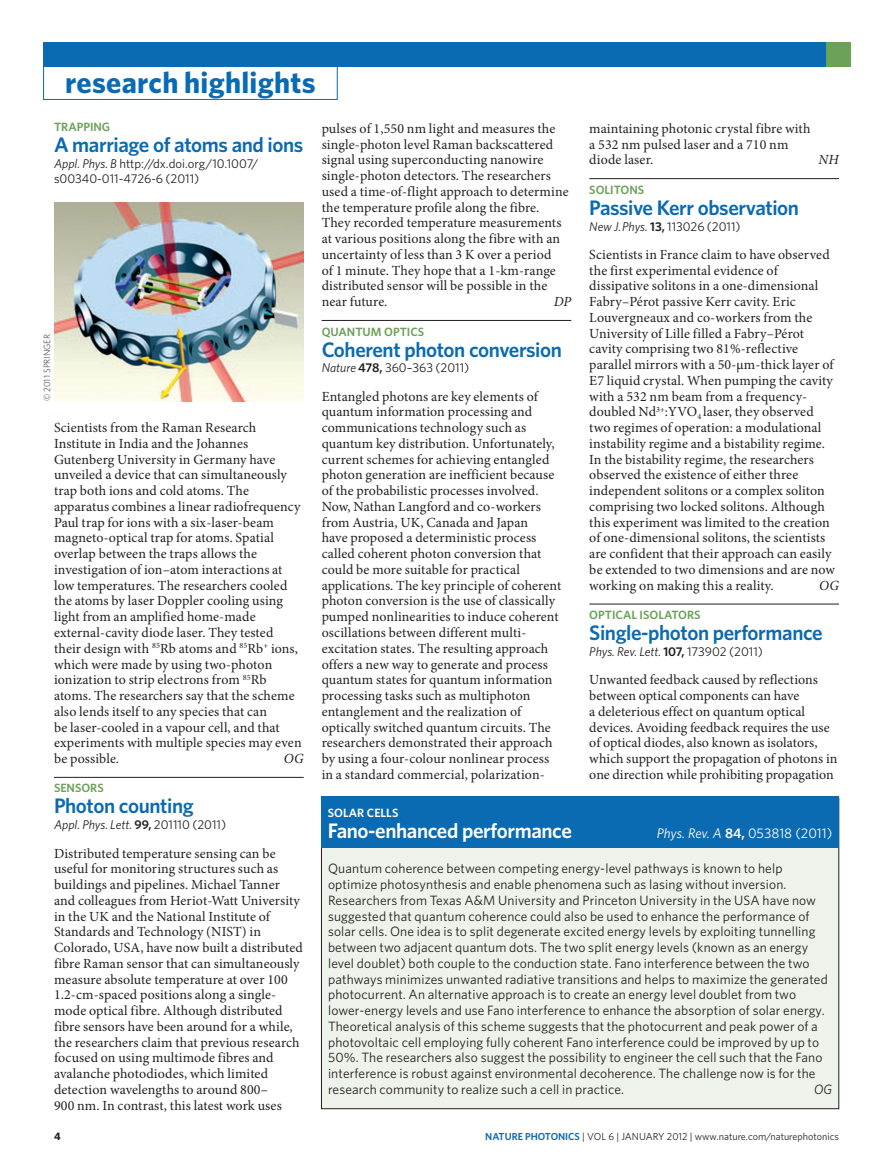
<style>
.page{position:relative;width:893px;height:1174px;background:#fff}
.page>*{position:absolute;margin:0;border:0;box-sizing:border-box;transform-origin:0 0}
.t1{font:700 30px "Whitney";letter-spacing:.01em;color:#0a6ab2}
.t2{font:600 21px "Whitney";letter-spacing:-.035em;color:#0a6ab2}
.t3{font:600 21px "Whitney";color:#fff}
.t4{font:13.95px/15.8px "Minion Pro";letter-spacing:.005em;color:#231f20}
.t5{font:13.95px "Whitney";color:#fff}
.t6{font:italic 13.95px "Minion Pro";letter-spacing:.02em;color:#231f20}
.t7{font:13.5px/15.8px "Whitney";letter-spacing:.01em;color:#231f20}
.t8{font:italic 13.5px "Whitney";color:#231f20}
.t9{font:12.75px/15.8px "Whitney";color:#231f20}
.t10{font:italic 12.75px "Whitney";color:#231f20}
.t11{font:600 12px "Whitney";color:#6ca15a}
.t12{font:600 12px "Whitney";color:#fff}
.t13{font:700 10.8px "Whitney";color:#231f20}
.t14{font:10.2px "Whitney";color:#231f20}
.t15{font:300 9px "Whitney";color:#231f20}
.s1{font-style:italic}
.s2{font-weight:600}
.s3{font-weight:600;font-style:normal}
.s4{font-style:normal}
.s5{font-weight:600;color:#0a6ab2}
</style>
<div class="page">
<div style="left:43px;top:66px;width:295px;height:34px;border:1px solid #0a6ab2"></div>
<div style="left:43px;top:43px;width:806px;height:24px;background:#0a6ab2"></div>
<div style="left:826px;top:43px;width:24px;height:24px;background:#6ca15a"></div>
<hr style="left:54px;top:777px;width:250px;height:1px;background:#231f20">
<hr style="left:322px;top:320px;width:249px;height:1px;background:#231f20">
<hr style="left:589px;top:178px;width:250px;height:1px;background:#231f20">
<hr style="left:589px;top:604px;width:250px;height:1px;background:#231f20">
<div style="left:321px;top:798px;width:518px;height:310px;background:#edf3ea"></div>
<div style="left:321px;top:796px;width:518px;height:52px;background:#0a6ab2"></div>
<img style="left:54px;top:203px;width:250px;height:198px">
<h1 class="t1" style="left:65px;top:62px;width:252px">research highlights</h1>
<p class="t11" style="left:54px;top:119px;width:58px">Trapping</p>
<h2 class="t2" style="left:54px;top:131px;width:251px">A marriage of atoms and ions</h2>
<p class="t9" style="left:54px;top:155px;width:206px"><span class="s1">Appl. Phys. B</span> http://dx.doi.org/10.1007/ s00340-011-4726-6 (2011)</p>
<p class="t4" style="left:322px;top:120px;width:249px">pulses of 1,550 nm light and measures the single-photon level Raman backscattered signal using superconducting nanowire single-photon detectors. The researchers used a time-of-flight approach to determine the temperature profile along the fibre.<br>They recorded temperature measurements at various positions along the fibre with an uncertainty of less than 3 K over a period<br>of 1 minute. They hope that a 1-km-range distributed sensor will be possible in the near future.</p>
<p class="t4" style="left:589px;top:120px;width:223px">maintaining photonic crystal fibre with a 532 nm pulsed laser and a 710 nm diode laser.</p>
<p class="t6" style="left:819px;top:150px;width:22px">NH</p>
<p class="t11" style="left:589px;top:182px;width:56px">Solitons</p>
<h2 class="t2" style="left:589px;top:193px;width:211px">Passive Kerr observation</h2>
<p class="t9" style="left:589px;top:218px;width:153px"><span class="s1">New J. Phys.</span> <span class="s2">13,</span> 113026 (2011)</p>
<p class="t4" style="left:589px;top:246px;width:247px">Scientists in France claim to have observed the first experimental evidence of dissipative solitons in a one-dimensional Fabry–Pérot passive Kerr cavity. Eric Louvergneaux and co-workers from the University of Lille filled a Fabry–Pérot cavity comprising two 81%-reflective parallel mirrors with a 50-μm-thick layer of E7 liquid crystal. When pumping the cavity with a 532 nm beam from a frequency&shy;doubled Nd<sup>3+</sup>:YVO<sub>4</sub> laser, they observed two regimes of operation: a modulational instability regime and a bistability regime.<br>In the bistability regime, the researchers observed the existence of either three independent solitons or a complex soliton comprising two locked solitons. Although this experiment was limited to the creation of one-dimensional solitons, the scientists are confident that their approach can easily be extended to two dimensions and are now working on making this a reality.</p>
<p class="t6" style="left:554px;top:292px;width:19px">DP</p>
<p class="t11" style="left:322px;top:323px;width:104px">Quantum optics</p>
<h2 class="t2" style="left:322px;top:335px;width:242px">Coherent photon conversion</h2>
<p class="t9" style="left:322px;top:360px;width:149px"><span class="s1">Nature</span> <span class="s2">478,</span> 360–363 (2011)</p>
<p class="t4" style="left:322px;top:388px;width:241px">Entangled photons are key elements of quantum information processing and communications technology such as quantum key distribution. Unfortunately, current schemes for achieving entangled photon generation are inefficient because of the probabilistic processes involved.<br>Now, Nathan Langford and co-workers from Austria, UK, Canada and Japan<br>have proposed a deterministic process called coherent photon conversion that could be more suitable for practical applications. The key principle of coherent photon conversion is the use of classically pumped nonlinearities to induce coherent oscillations between different multi&shy;excitation states. The resulting approach offers a new way to generate and process quantum states for quantum information processing tasks such as multiphoton entanglement and the realization of optically switched quantum circuits. The researchers demonstrated their approach by using a four-colour nonlinear process in a standard commercial, polarization-</p>
<p class="t15" style="left:41px;top:401px;width:69px;rotate:-90deg">© 2011 Springer</p>
<p class="t4" style="left:54px;top:420px;width:249px">Scientists from the Raman Research Institute in India and the Johannes Gutenberg University in Germany have unveiled a device that can simultaneously trap both ions and cold atoms. The apparatus combines a linear radiofrequency Paul trap for ions with a six-laser-beam magneto-optical trap for atoms. Spatial overlap between the traps allows the investigation of ion–atom interactions at low temperatures. The researchers cooled the atoms by laser Doppler cooling using light from an amplified home-made external-cavity diode laser. They tested their design with <sup>85</sup>Rb atoms and <sup>85</sup>Rb<sup>+</sup> ions, which were made by using two-photon ionization to strip electrons from <sup>85</sup>Rb atoms. The researchers say that the scheme also lends itself to any species that can<br>be laser-cooled in a vapour cell, and that experiments with multiple species may even be possible.</p>
<p class="t6" style="left:819px;top:576px;width:21px">OG</p>
<p class="t11" style="left:589px;top:607px;width:113px">Optical isolators</p>
<h2 class="t2" style="left:589px;top:619px;width:235px">Single-photon performance</h2>
<p class="t10" style="left:589px;top:643px;width:175px">Phys. Rev. Lett. <span class="s3">107,</span> <span class="s4">173902 (2011)</span></p>
<p class="t4" style="left:589px;top:672px;width:250px">Unwanted feedback caused by reflections between optical components can have<br>a deleterious effect on quantum optical devices. Avoiding feedback requires the use of optical diodes, also known as isolators, which support the propagation of photons in one direction while prohibiting propagation</p>
<p class="t6" style="left:284px;top:749px;width:21px">OG</p>
<p class="t11" style="left:54px;top:780px;width:51px">Sensors</p>
<h2 class="t2" style="left:54px;top:792px;width:141px">Photon counting</h2>
<p class="t10" style="left:54px;top:816px;width:174px">Appl. Phys. Lett. <span class="s3">99,</span> <span class="s4">201110 (2011)</span></p>
<p class="t4" style="left:54px;top:845px;width:250px">Distributed temperature sensing can be useful for monitoring structures such as buildings and pipelines. Michael Tanner and colleagues from Heriot-Watt University in the UK and the National Institute of Standards and Technology (NIST) in Colorado, USA, have now built a distributed fibre Raman sensor that can simultaneously measure absolute temperature at over 100<br>1.2-cm-spaced positions along a single&shy;mode optical fibre. Although distributed fibre sensors have been around for a while, the researchers claim that previous research focused on using multimode fibres and avalanche photodiodes, which limited detection wavelengths to around 800–<br>900 nm. In contrast, this latest work uses</p>
<p class="t12" style="left:328px;top:804px;width:72px">Solar cells</p>
<h2 class="t3" style="left:328px;top:816px;width:246px">Fano-enhanced performance</h2>
<p class="t5" style="left:657px;top:823px;width:177px"><span class="s1">Phys. Rev. A</span> <span class="s2">84,</span> 053818 (2011)</p>
<p class="t7" style="left:328px;top:860px;width:501px">Quantum coherence between competing energy-level pathways is known to help optimize photosynthesis and enable phenomena such as lasing without inversion.<br>Researchers from Texas A&amp;M University and Princeton University in the USA have now suggested that quantum coherence could also be used to enhance the performance of solar cells. One idea is to split degenerate excited energy levels by exploiting tunnelling between two adjacent quantum dots. The two split energy levels (known as an energy level doublet) both couple to the conduction state. Fano interference between the two pathways minimizes unwanted radiative transitions and helps to maximize the generated photocurrent. An alternative approach is to create an energy level doublet from two lower-energy levels and use Fano interference to enhance the absorption of solar energy.<br>Theoretical analysis of this scheme suggests that the photocurrent and peak power of a photovoltaic cell employing fully coherent Fano interference could be improved by up to 50%. The researchers also suggest the possibility to engineer the cell such that the Fano interference is robust against environmental decoherence. The challenge now is for the research community to realize such a cell in practice.</p>
<p class="t8" style="left:814px;top:1080px;width:20px">OG</p>
<p class="t13" style="left:54px;top:1129px;width:8px">4</p>
<p class="t14" style="left:485px;top:1129px;width:355px"><span class="s5">nature photonics</span> | VOL 6 | JANUARY 2012 | www.nature.com/naturephotonics</p>
</div>
